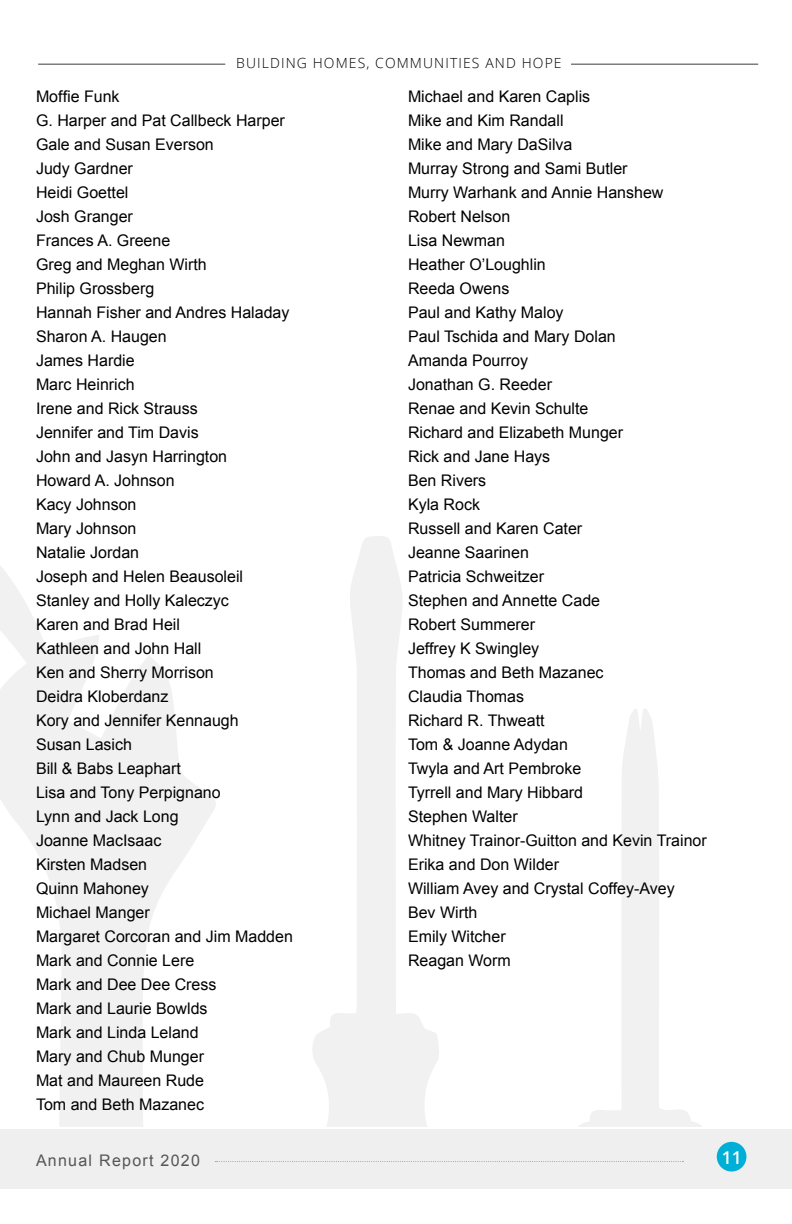
<style>
.page{position:relative;width:792px;height:1224px;background:#fff}
.page>*{position:absolute;margin:0;border:0;box-sizing:border-box;transform-origin:0 0}
.t1{font:600 17.6px "Open Sans";color:#fff}
.t2{font:16px/24px "Arial";color:#000}
.t3{font:16px "Arial";letter-spacing:.08em;color:#565659}
.t4{font:300 14px "Open Sans";letter-spacing:.08em;color:#000}
</style>
<div class="page">
<svg style="left:61px;top:635px;width:155px;height:492px;fill:#f1f1f2"></svg>
<svg style="left:313px;top:536px;width:126px;height:591px"></svg>
<svg style="left:578px;top:709px;width:124px;height:418px"></svg>
<svg style="left:0;top:566px;width:61px;height:561px"></svg>
<div style="left:0;top:1129px;width:792px;height:59px;background:#efeff0"></div>
<div style="left:717px;top:1142px;width:29px;height:30px;background:#00afd8;border-radius:50%"></div>
<hr style="left:38px;top:64px;width:187px;height:1px;background:#3d3c3e">
<hr style="left:571px;top:64px;width:187px;height:1px;background:#3d3c3e">
<svg style="left:215px;top:1161px;width:468px;height:1px"></svg>
<p class="t4" style="left:236px;top:54px;width:327px">BUILDING HOMES, COMMUNITIES AND HOPE</p>
<p class="t2" style="left:36px;top:84px;width:258px">Moffie Funk<br>G. Harper and Pat Callbeck Harper<br>Gale and Susan Everson<br>Judy Gardner<br>Heidi Goettel<br>Josh Granger<br>Frances A. Greene<br>Greg and Meghan Wirth<br>Philip Grossberg<br>Hannah Fisher and Andres Haladay<br>Sharon A. Haugen<br>James Hardie<br>Marc Heinrich<br>Irene and Rick Strauss<br>Jennifer and Tim Davis<br>John and Jasyn Harrington<br>Howard A. Johnson<br>Kacy Johnson<br>Mary Johnson<br>Natalie Jordan<br>Joseph and Helen Beausoleil<br>Stanley and Holly Kaleczyc<br>Karen and Brad Heil<br>Kathleen and John Hall<br>Ken and Sherry Morrison<br>Deidra Kloberdanz<br>Kory and Jennifer Kennaugh<br>Susan Lasich<br>Bill &amp; Babs Leaphart<br>Lisa and Tony Perpignano<br>Lynn and Jack Long<br>Joanne MacIsaac<br>Kirsten Madsen<br>Quinn Mahoney<br>Michael Manger<br>Margaret Corcoran and Jim Madden<br>Mark and Connie Lere<br>Mark and Dee Dee Cress<br>Mark and Laurie Bowlds<br>Mark and Linda Leland<br>Mary and Chub Munger<br>Mat and Maureen Rude<br>Tom and Beth Mazanec</p>
<p class="t2" style="left:408px;top:84px;width:300px">Michael and Karen Caplis<br>Mike and Kim Randall<br>Mike and Mary DaSilva<br>Murray Strong and Sami Butler<br>Murry Warhank and Annie Hanshew<br>Robert Nelson<br>Lisa Newman<br>Heather O’Loughlin<br>Reeda Owens<br>Paul and Kathy Maloy<br>Paul Tschida and Mary Dolan<br>Amanda Pourroy<br>Jonathan G. Reeder<br>Renae and Kevin Schulte<br>Richard and Elizabeth Munger<br>Rick and Jane Hays<br>Ben Rivers<br>Kyla Rock<br>Russell and Karen Cater<br>Jeanne Saarinen<br>Patricia Schweitzer<br>Stephen and Annette Cade<br>Robert Summerer<br>Jeffrey K Swingley<br>Thomas and Beth Mazanec<br>Claudia Thomas<br>Richard R. Thweatt<br>Tom &amp; Joanne Adydan<br>Twyla and Art Pembroke<br>Tyrrell and Mary Hibbard<br>Stephen Walter<br>Whitney Trainor-Guitton and Kevin Trainor<br>Erika and Don Wilder<br>William Avey and Crystal Coffey-Avey<br>Bev Wirth<br>Emily Witcher<br>Reagan Worm</p>
<p class="t3" style="left:36px;top:1150px;width:166px">Annual Report 2020</p>
<p class="t1" style="left:722px;top:1146px;width:22px">11</p>
</div>
